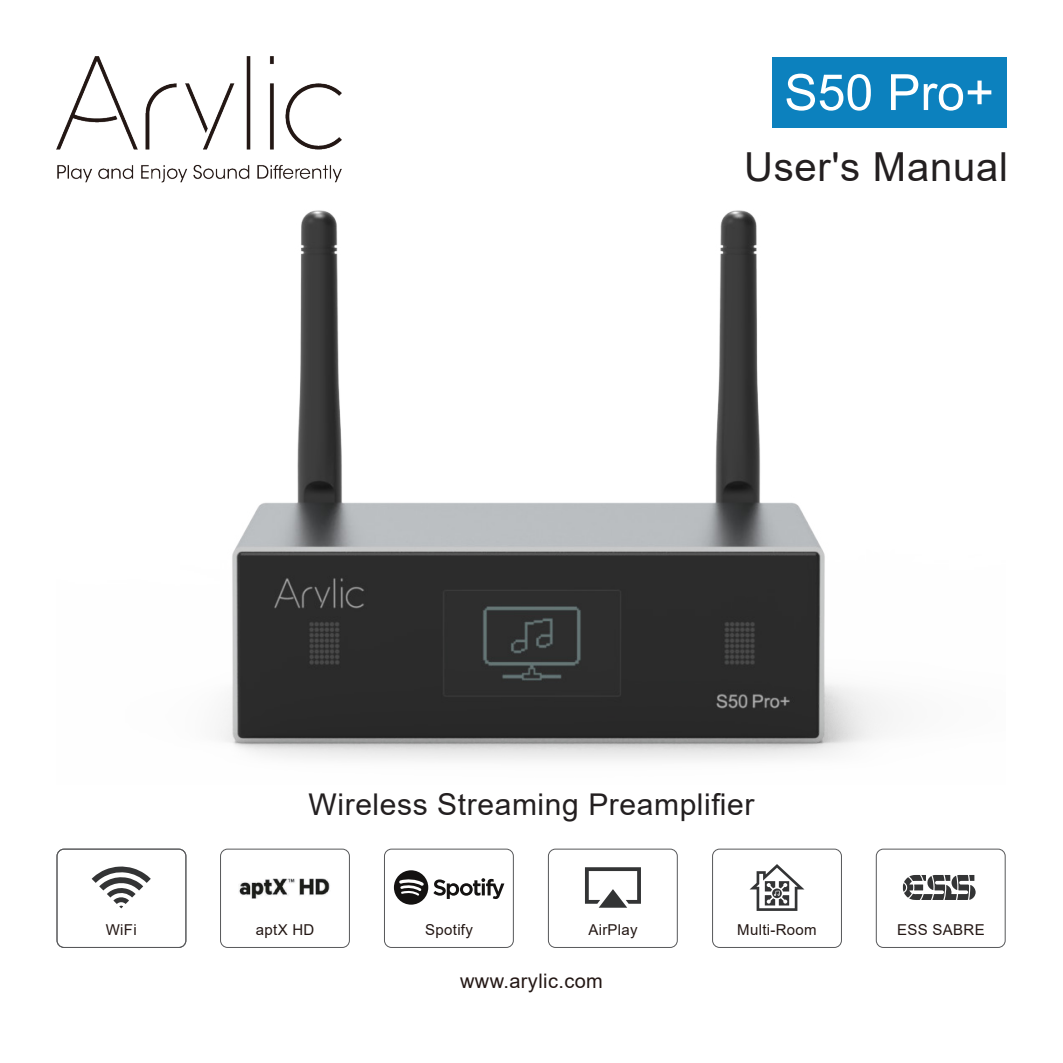
<style>
.page{position:relative;width:1063px;height:1063px;background:#fff}
.page>*{position:absolute;margin:0;border:0;box-sizing:border-box;transform-origin:0 0}
.t1{font:50px "Arial";color:#fff}
.t2{font:40px "Arial";letter-spacing:.02em;color:#231f20}
.t3{font:30px "Arial";letter-spacing:.02em;color:#231f20}
.t4{font:20px "Arial";letter-spacing:.02em;color:#231714}
.t5{font:15px "Arial";letter-spacing:.02em;color:#231714}
</style>
<div class="page">
<div style="left:772px;top:57px;width:234px;height:71px;background:#0c81be"></div>
<img style="left:57px;top:57px;width:285px;height:126px">
<img style="left:219px;top:210px;width:670px;height:551px">
<svg style="left:394px;top:870px;width:110px;height:35px"></svg>
<div style="left:57px;top:849px;width:129px;height:99px;border:1px solid #57585a;border-radius:7px"></div>
<div style="left:220px;top:849px;width:130px;height:99px;border:1px solid #57585a;border-radius:7px"></div>
<div style="left:384px;top:849px;width:130px;height:99px;border:1px solid #57585a;border-radius:7px"></div>
<div style="left:548px;top:849px;width:130px;height:99px;border:1px solid #57585a;border-radius:7px"></div>
<div style="left:712px;top:849px;width:130px;height:99px;border:1px solid #57585a;border-radius:7px"></div>
<div style="left:876px;top:849px;width:130px;height:99px;border:1px solid #57585a;border-radius:7px"></div>
<svg style="left:92px;top:866px;width:59px;height:42px"></svg>
<svg style="left:585px;top:867px;width:56px;height:41px"></svg>
<svg style="left:750px;top:864px;width:54px;height:47px"></svg>
<img style="left:239px;top:878px;width:91px;height:20px">
<svg style="left:903px;top:875px;width:73px;height:25px"></svg>
<p class="t1" style="left:784px;top:58px;width:211px">S50 Pro+</p>
<p class="t2" style="left:744px;top:140px;width:265px">User's Manual</p>
<p class="t3" style="left:309px;top:784px;width:447px">Wireless Streaming Preamplifier</p>
<p class="t5" style="left:106px;top:920px;width:32px">WiFi</p>
<p class="t5" style="left:256px;top:920px;width:60px">aptX HD</p>
<p class="t5" style="left:425px;top:920px;width:49px">Spotify</p>
<p class="t5" style="left:588px;top:920px;width:51px">AirPlay</p>
<p class="t5" style="left:737px;top:920px;width:81px">Multi-Room</p>
<p class="t5" style="left:897px;top:920px;width:89px">ESS SABRE</p>
<p class="t4" style="left:460px;top:967px;width:144px">www.arylic.com</p>
</div>
